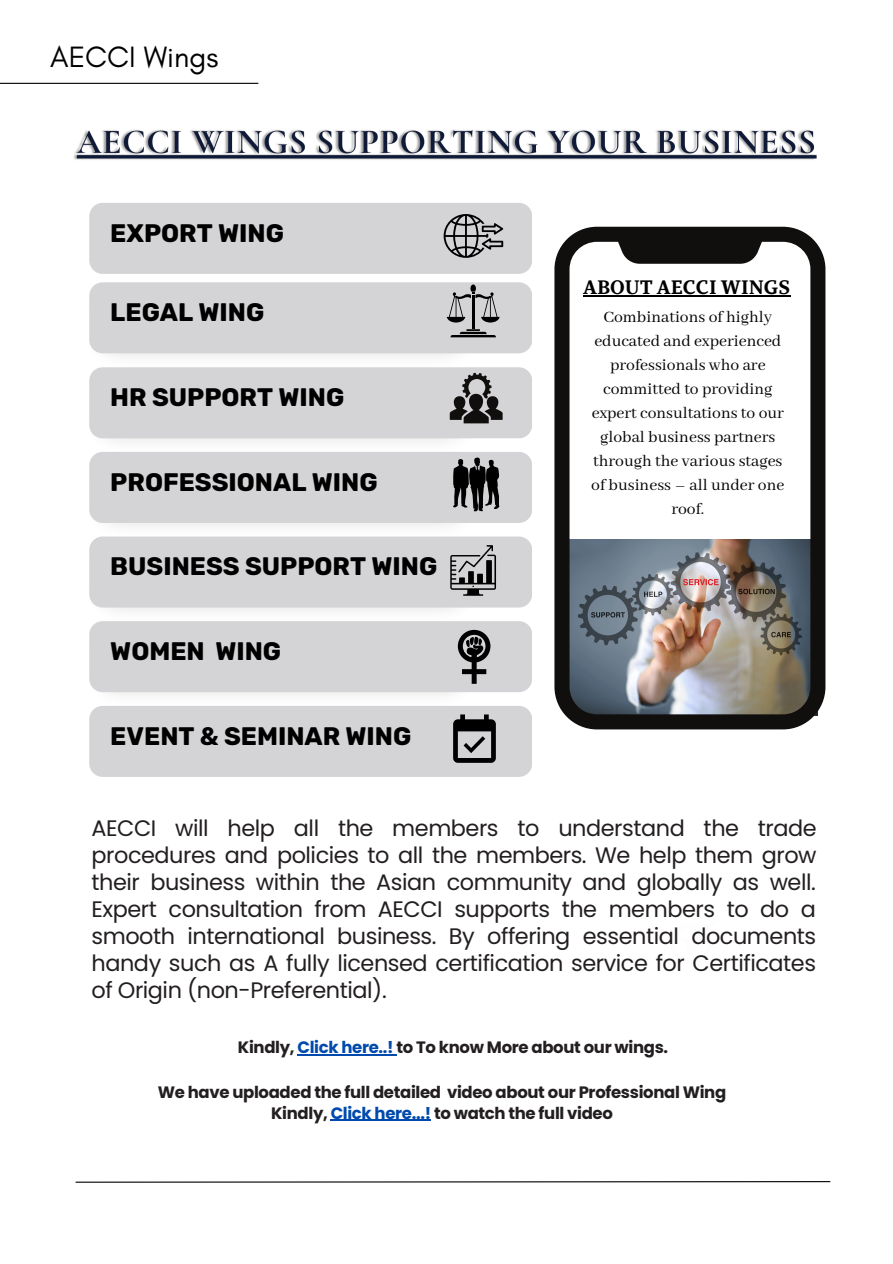
<style>
.page{position:relative;width:893px;height:1264px;background:#fff}
.page>*{position:absolute;margin:0;border:0;box-sizing:border-box;transform-origin:0 0}
.t1{font:30px "Glacial Indifference";color:#000}
.t2{font:700 25.2px "Rubik";color:#000}
.t3{font:22.35px/27px "Poppins";letter-spacing:-.02em;color:#231f20;text-align:justify}
.t4{font:700 19.35px "TT Bells";color:#000}
.t5{font:17.55px/24px "Abhaya Libre";color:#000;text-align:center}
.t6{font:700 16.5px "Poppins";letter-spacing:-.02em;color:#231f20}
.s1{color:#004aad}
</style>
<div class="page">
<div style="left:89px;top:282px;width:443px;height:71px;background:#d4d3d6;border-radius:13px"></div>
<div style="left:89px;top:367px;width:443px;height:71px;background:#d4d3d6;border-radius:13px"></div>
<div style="left:89px;top:452px;width:443px;height:71px;background:#d4d3d6;border-radius:13px"></div>
<div style="left:89px;top:536px;width:443px;height:71px;background:#d4d3d6;border-radius:13px"></div>
<div style="left:89px;top:621px;width:443px;height:71px;background:#d4d3d6;border-radius:13px"></div>
<div style="left:89px;top:203px;width:443px;height:71px;background:#d4d3d6;border-radius:13px"></div>
<div style="left:89px;top:706px;width:443px;height:71px;background:#d4d3d6;border-radius:13px"></div>
<svg style="left:443px;top:214px;width:60px;height:44px"></svg>
<hr style="left:472px;top:295px;width:2px;height:33px;background:#000">
<svg style="left:450px;top:329px;width:46px;height:8px"></svg>
<svg style="left:447px;top:284px;width:52px;height:38px"></svg>
<svg style="left:449px;top:373px;width:53px;height:50px"></svg>
<svg style="left:453px;top:457px;width:46px;height:54px"></svg>
<svg style="left:450px;top:545px;width:46px;height:50px"></svg>
<svg style="left:458px;top:630px;width:32px;height:53px"></svg>
<svg style="left:453px;top:714px;width:43px;height:48px"></svg>
<svg style="left:554px;top:227px;width:271px;height:502px"></svg>
<img style="left:73px;top:129px;width:744px;height:31px">
<hr style="left:297px;top:1054px;width:99px;height:1px;background:#004aad">
<hr style="left:583px;top:295px;width:207px;height:2px;background:#000">
<hr style="left:0;top:83px;width:258px;height:1px;background:#000">
<hr style="left:330px;top:1119px;width:101px;height:1px;background:#004aad">
<svg style="left:75px;top:1181px;width:756px;height:2px;background:#6f6f6f"></svg>
<p class="t1" style="left:50px;top:38px;width:170px">AECCI Wings</p>
<p class="t2" style="left:110px;top:218px;width:175px">EXPORT WING</p>
<p class="t2" style="left:110px;top:297px;width:155px">LEGAL WING</p>
<p class="t2" style="left:110px;top:382px;width:235px">HR SUPPORT WING</p>
<p class="t2" style="left:110px;top:467px;width:269px">PROFESSIONAL WING</p>
<p class="t2" style="left:110px;top:551px;width:328px">BUSINESS SUPPORT WING</p>
<p class="t2" style="left:110px;top:636px;width:172px">WOMEN WING</p>
<p class="t2" style="left:110px;top:721px;width:302px">EVENT &amp; SEMINAR WING</p>
<p class="t4" style="left:583px;top:275px;width:208px">ABOUT AECCI WINGS</p>
<p class="t5" style="left:591px;top:306px;width:195px">Combinations of highly educated and experienced professionals who are committed to providing expert consultations to our global business partners through the various stages of business – all under one roof.</p>
<p class="t3" style="left:91px;top:814px;width:726px">AECCI will help all the members to understand the trade procedures and policies to all the members. We help them grow their business within the Asian community and globally as well.<br>Expert consultation from AECCI supports the members to do a smooth international business. By offering essential documents handy such as A fully licensed certification service for Certificates of Origin (non-Preferential).</p>
<p class="t6" style="left:238px;top:1035px;width:432px">Kindly, <span class="s1">Click here..!</span> to To know More about our wings.</p>
<p class="t6" style="left:158px;top:1081px;width:570px">We have uploaded the full detailed video about our Professional Wing</p>
<p class="t6" style="left:271px;top:1101px;width:343px">Kindly, <span class="s1">Click here...!</span> to watch the full video</p>
</div>
